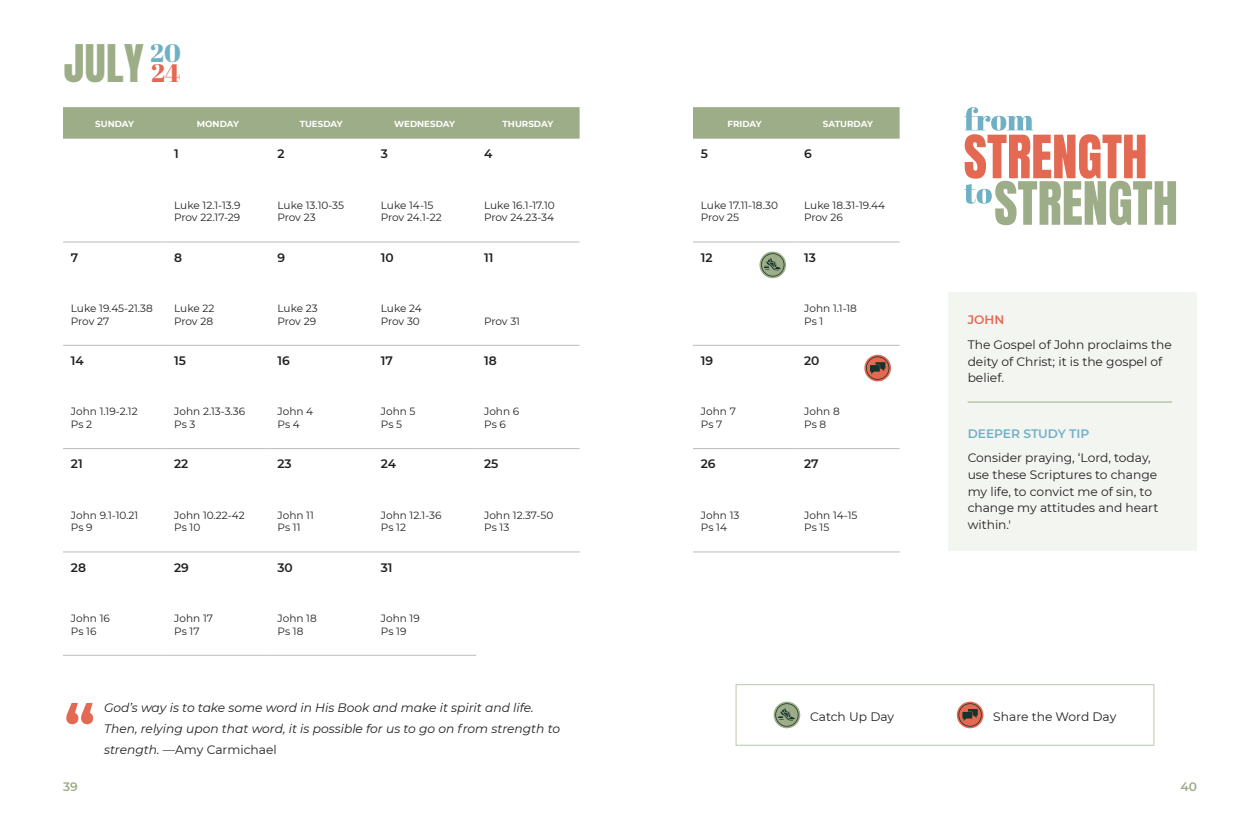
<style>
.page{position:relative;width:1260px;height:819px;background:#fff}
.page>*{position:absolute;margin:0;border:0;box-sizing:border-box;transform-origin:0 0}
.t1{font:700 62.65px "Montserrat";color:#e36952}
.t2{font:44.1px "Anton";color:#9cad87}
.t3{font:25.2px "Abril Fatface";color:#70b0c7}
.t4{font:25.2px "Abril Fatface";color:#e36952}
.t5{font:12.25px/16.6px "Montserrat";color:#231f20}
.t6{font:italic 12.25px/21px "Montserrat";color:#231f20}
.t7{font:600 12.25px "Montserrat";color:#231f20}
.t8{font:600 12.25px "Montserrat";color:#70b0c7}
.t9{font:600 12.25px "Montserrat";color:#9cad87}
.t10{font:600 12.25px "Montserrat";color:#e36952}
.Verses{font:10.5px "Montserrat";color:#231f20}
.t11{font:700 8.75px "Montserrat";color:#fff}
.s1{font-style:normal}
</style>
<div class="page">
<svg style="left:964px;top:107px;width:212px;height:118px"></svg>
<svg style="left:774px;top:702px;width:26px;height:26px"></svg>
<svg style="left:775px;top:703px;width:24px;height:24px"></svg>
<svg style="left:957px;top:702px;width:26px;height:26px"></svg>
<svg style="left:958px;top:703px;width:24px;height:24px"></svg>
<div style="left:736px;top:684px;width:418px;height:61px;border:1px solid #bbc7ad"></div>
<div style="left:63px;top:107px;width:517px;height:32px;background:#9cad87"></div>
<hr style="left:63px;top:242px;width:103px;height:1px;background:#babbbe">
<hr style="left:166px;top:242px;width:104px;height:1px;background:#babbbe">
<hr style="left:270px;top:242px;width:103px;height:1px;background:#babbbe">
<hr style="left:373px;top:242px;width:103px;height:1px;background:#babbbe">
<hr style="left:476px;top:242px;width:104px;height:1px;background:#babbbe">
<hr style="left:63px;top:345px;width:103px;height:1px;background:#babbbe">
<hr style="left:166px;top:345px;width:104px;height:1px;background:#babbbe">
<hr style="left:270px;top:345px;width:103px;height:1px;background:#babbbe">
<hr style="left:373px;top:345px;width:103px;height:1px;background:#babbbe">
<hr style="left:476px;top:345px;width:104px;height:1px;background:#babbbe">
<hr style="left:63px;top:448px;width:103px;height:1px;background:#babbbe">
<hr style="left:166px;top:448px;width:104px;height:1px;background:#babbbe">
<hr style="left:270px;top:448px;width:103px;height:1px;background:#babbbe">
<hr style="left:373px;top:448px;width:103px;height:1px;background:#babbbe">
<hr style="left:476px;top:448px;width:104px;height:1px;background:#babbbe">
<hr style="left:63px;top:552px;width:103px;height:1px;background:#babbbe">
<hr style="left:166px;top:552px;width:104px;height:1px;background:#babbbe">
<hr style="left:270px;top:552px;width:103px;height:1px;background:#babbbe">
<hr style="left:373px;top:552px;width:103px;height:1px;background:#babbbe">
<hr style="left:476px;top:552px;width:104px;height:1px;background:#babbbe">
<hr style="left:63px;top:655px;width:103px;height:1px;background:#babbbe">
<hr style="left:166px;top:655px;width:104px;height:1px;background:#babbbe">
<hr style="left:270px;top:655px;width:103px;height:1px;background:#babbbe">
<hr style="left:373px;top:655px;width:103px;height:1px;background:#babbbe">
<div style="left:693px;top:107px;width:207px;height:32px;background:#9cad87"></div>
<hr style="left:693px;top:242px;width:103px;height:1px;background:#babbbe">
<hr style="left:796px;top:242px;width:104px;height:1px;background:#babbbe">
<hr style="left:693px;top:345px;width:103px;height:1px;background:#babbbe">
<hr style="left:796px;top:345px;width:104px;height:1px;background:#babbbe">
<hr style="left:693px;top:448px;width:103px;height:1px;background:#babbbe">
<hr style="left:796px;top:448px;width:104px;height:1px;background:#babbbe">
<hr style="left:693px;top:552px;width:103px;height:1px;background:#babbbe">
<hr style="left:796px;top:552px;width:104px;height:1px;background:#babbbe">
<div style="left:949px;top:292px;width:248px;height:259px;background:#f3f5f1"></div>
<hr style="left:968px;top:402px;width:204px;height:1px;background:#9cad87">
<svg style="left:759px;top:252px;width:27px;height:26px"></svg>
<svg style="left:761px;top:253px;width:23px;height:24px"></svg>
<svg style="left:864px;top:355px;width:27px;height:26px"></svg>
<svg style="left:866px;top:356px;width:23px;height:24px"></svg>
<p class="t2" style="left:64px;top:41px;width:81px">JULY</p>
<p class="t3" style="left:150px;top:35px;width:32px">20</p>
<p class="t4" style="left:151px;top:55px;width:31px">24</p>
<p class="t11" style="left:95px;top:118px;width:40px">SUNDAY</p>
<p class="t11" style="left:197px;top:118px;width:44px">MONDAY</p>
<p class="t11" style="left:300px;top:118px;width:45px">TUESDAY</p>
<p class="t11" style="left:394px;top:118px;width:63px">WEDNESDAY</p>
<p class="t11" style="left:503px;top:118px;width:52px">THURSDAY</p>
<p class="t7" style="left:174px;top:145px;width:6px">1</p>
<p class="t7" style="left:278px;top:145px;width:9px">2</p>
<p class="t7" style="left:381px;top:145px;width:9px">3</p>
<p class="t7" style="left:484px;top:145px;width:10px">4</p>
<p class="t7" style="left:701px;top:145px;width:9px">5</p>
<p class="t11" style="left:728px;top:118px;width:36px">FRIDAY</p>
<p class="t11" style="left:823px;top:118px;width:51px">SATURDAY</p>
<p class="t7" style="left:804px;top:145px;width:9px">6</p>
<p class="Verses" style="left:174px;top:198px;width:68px">Luke 12.1-13.9</p>
<p class="Verses" style="left:174px;top:210px;width:68px">Prov 22.17-29</p>
<p class="Verses" style="left:278px;top:198px;width:68px">Luke 13.10-35</p>
<p class="Verses" style="left:278px;top:210px;width:40px">Prov 23</p>
<p class="Verses" style="left:381px;top:198px;width:54px">Luke 14-15</p>
<p class="Verses" style="left:381px;top:210px;width:62px">Prov 24.1-22</p>
<p class="Verses" style="left:484px;top:198px;width:72px">Luke 16.1-17.10</p>
<p class="Verses" style="left:484px;top:210px;width:71px">Prov 24.23-34</p>
<p class="Verses" style="left:701px;top:198px;width:79px">Luke 17.11-18.30</p>
<p class="Verses" style="left:701px;top:210px;width:40px">Prov 25</p>
<p class="Verses" style="left:804px;top:198px;width:82px">Luke 18.31-19.44</p>
<p class="Verses" style="left:804px;top:210px;width:40px">Prov 26</p>
<p class="t7" style="left:71px;top:249px;width:9px">7</p>
<p class="t7" style="left:174px;top:249px;width:9px">8</p>
<p class="t7" style="left:278px;top:249px;width:9px">9</p>
<p class="t7" style="left:381px;top:249px;width:14px">10</p>
<p class="t7" style="left:484px;top:249px;width:11px">11</p>
<p class="t7" style="left:701px;top:249px;width:13px">12</p>
<p class="t7" style="left:804px;top:249px;width:13px">13</p>
<p class="Verses" style="left:71px;top:301px;width:83px">Luke 19.45-21.38</p>
<p class="Verses" style="left:71px;top:314px;width:40px">Prov 27</p>
<p class="t7" style="left:71px;top:352px;width:14px">14</p>
<p class="Verses" style="left:174px;top:301px;width:42px">Luke 22</p>
<p class="Verses" style="left:174px;top:314px;width:40px">Prov 28</p>
<p class="t7" style="left:174px;top:352px;width:13px">15</p>
<p class="Verses" style="left:278px;top:301px;width:42px">Luke 23</p>
<p class="Verses" style="left:278px;top:314px;width:40px">Prov 29</p>
<p class="t7" style="left:278px;top:352px;width:14px">16</p>
<p class="Verses" style="left:381px;top:301px;width:43px">Luke 24</p>
<p class="Verses" style="left:381px;top:314px;width:41px">Prov 30</p>
<p class="t7" style="left:381px;top:352px;width:14px">17</p>
<p class="Verses" style="left:484px;top:314px;width:37px">Prov 31</p>
<p class="t7" style="left:484px;top:352px;width:14px">18</p>
<p class="t7" style="left:701px;top:352px;width:14px">19</p>
<p class="Verses" style="left:804px;top:301px;width:54px">John 1.1-18</p>
<p class="Verses" style="left:804px;top:314px;width:21px">Ps 1</p>
<p class="t7" style="left:804px;top:352px;width:17px">20</p>
<p class="t10" style="left:968px;top:311px;width:38px">JOHN</p>
<p class="t5" style="left:968px;top:336px;width:206px">The Gospel of John proclaims the deity of Christ; it is the gospel of belief.</p>
<p class="Verses" style="left:71px;top:405px;width:68px">John 1.19-2.12</p>
<p class="Verses" style="left:71px;top:417px;width:23px">Ps 2</p>
<p class="Verses" style="left:174px;top:405px;width:73px">John 2.13-3.36</p>
<p class="Verses" style="left:174px;top:417px;width:23px">Ps 3</p>
<p class="Verses" style="left:278px;top:405px;width:37px">John 4</p>
<p class="Verses" style="left:278px;top:417px;width:24px">Ps 4</p>
<p class="Verses" style="left:381px;top:405px;width:36px">John 5</p>
<p class="Verses" style="left:381px;top:417px;width:23px">Ps 5</p>
<p class="Verses" style="left:484px;top:405px;width:37px">John 6</p>
<p class="Verses" style="left:484px;top:417px;width:23px">Ps 6</p>
<p class="t7" style="left:71px;top:455px;width:13px">21</p>
<p class="t7" style="left:174px;top:455px;width:16px">22</p>
<p class="t7" style="left:278px;top:455px;width:16px">23</p>
<p class="t7" style="left:381px;top:455px;width:17px">24</p>
<p class="t7" style="left:484px;top:455px;width:16px">25</p>
<p class="Verses" style="left:71px;top:508px;width:69px">John 9.1-10.21</p>
<p class="Verses" style="left:71px;top:520px;width:23px">Ps 9</p>
<p class="Verses" style="left:174px;top:508px;width:72px">John 10.22-42</p>
<p class="Verses" style="left:174px;top:520px;width:28px">Ps 10</p>
<p class="Verses" style="left:278px;top:508px;width:38px">John 11</p>
<p class="Verses" style="left:278px;top:520px;width:25px">Ps 11</p>
<p class="Verses" style="left:381px;top:508px;width:62px">John 12.1-36</p>
<p class="Verses" style="left:381px;top:520px;width:27px">Ps 12</p>
<p class="Verses" style="left:484px;top:508px;width:71px">John 12.37-50</p>
<p class="Verses" style="left:484px;top:520px;width:27px">Ps 13</p>
<p class="Verses" style="left:701px;top:405px;width:36px">John 7</p>
<p class="Verses" style="left:701px;top:417px;width:23px">Ps 7</p>
<p class="Verses" style="left:804px;top:405px;width:37px">John 8</p>
<p class="Verses" style="left:804px;top:417px;width:24px">Ps 8</p>
<p class="t7" style="left:701px;top:455px;width:16px">26</p>
<p class="t7" style="left:804px;top:455px;width:16px">27</p>
<p class="Verses" style="left:701px;top:508px;width:40px">John 13</p>
<p class="Verses" style="left:701px;top:520px;width:28px">Ps 14</p>
<p class="Verses" style="left:804px;top:508px;width:55px">John 14-15</p>
<p class="Verses" style="left:804px;top:520px;width:27px">Ps 15</p>
<p class="t8" style="left:968px;top:425px;width:123px">DEEPER STUDY TIP</p>
<p class="t5" style="left:968px;top:449px;width:192px">Consider praying, ‘Lord, today, use these Scriptures to change my life, to convict me of sin, to change my attitudes and heart within.'</p>
<p class="t7" style="left:71px;top:559px;width:17px">28</p>
<p class="t7" style="left:174px;top:559px;width:16px">29</p>
<p class="t7" style="left:278px;top:559px;width:17px">30</p>
<p class="t7" style="left:381px;top:559px;width:13px">31</p>
<p class="Verses" style="left:71px;top:611px;width:40px">John 16</p>
<p class="Verses" style="left:71px;top:624px;width:27px">Ps 16</p>
<p class="Verses" style="left:174px;top:611px;width:40px">John 17</p>
<p class="Verses" style="left:174px;top:624px;width:27px">Ps 17</p>
<p class="Verses" style="left:278px;top:611px;width:41px">John 18</p>
<p class="Verses" style="left:278px;top:624px;width:27px">Ps 18</p>
<p class="Verses" style="left:381px;top:611px;width:40px">John 19</p>
<p class="Verses" style="left:381px;top:624px;width:27px">Ps 19</p>
<p class="t1" style="left:64px;top:682px;width:33px">“</p>
<p class="t6" style="left:104px;top:697px;width:458px">God’s way is to take some word in His Book and make it spirit and life.<br>Then, relying upon that word, it is possible for us to go on from strength to strength. <span class="s1">—Amy Carmichael</span></p>
<p class="t5" style="left:810px;top:708px;width:86px">Catch Up Day</p>
<p class="t5" style="left:993px;top:708px;width:125px">Share the Word Day</p>
<p class="t9" style="left:63px;top:778px;width:16px">39</p>
<p class="t9" style="left:1180px;top:778px;width:18px">40</p>
</div>
